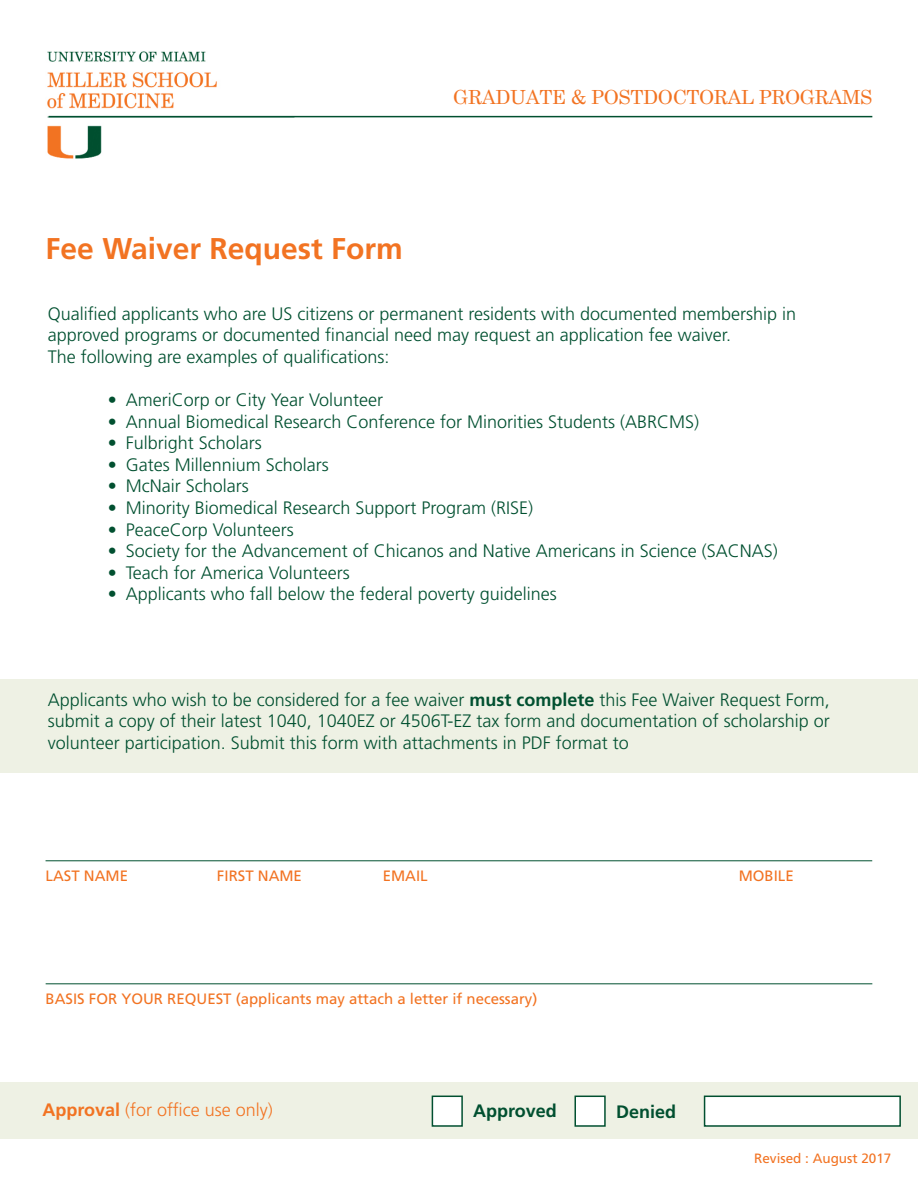
<style>
.page{position:relative;width:918px;height:1188px;background:#fff}
.page>*{position:absolute;margin:0;border:0;box-sizing:border-box;transform-origin:0 0}
.t1{font:700 30px "Frutiger LT Std";color:#f27322}
.t2{font:19.5px "Century Schoolbook";letter-spacing:-.02em;color:#f27322}
.t3{font:300 18px/21.6px "Frutiger LT Std";color:#015030}
.t4{font:300 18px "Frutiger LT Std";color:#f27322}
.t5{font:700 18px "Frutiger LT Std";color:#015030}
.t6{font:15px "Frutiger LT Std";color:#f27322}
.t7{font:13.5px "Frutiger LT Std";color:#f27322}
.s1{font-weight:700}
</style>
<div class="page">
<img style="left:47px;top:51px;width:248px;height:108px">
<hr style="left:49px;top:116px;width:823px;height:1px;background:#015030">
<div style="left:0;top:679px;width:918px;height:94px;background:#eef1e4"></div>
<hr style="left:46px;top:860px;width:826px;height:1px;background:#015030">
<hr style="left:46px;top:983px;width:826px;height:1px;background:#015030">
<div style="left:0;top:1082px;width:918px;height:56px;background:#eef1e4"></div>
<div style="left:432px;top:1096px;width:31px;height:31px;background:#fff;border:2px solid #015030"></div>
<div style="left:574px;top:1096px;width:32px;height:31px;background:#fff;border:2px solid #015030"></div>
<div style="left:704px;top:1096px;width:197px;height:31px;background:#fff;border:2px solid #015030"></div>
<p class="t1" style="left:46px;top:231px;width:359px">Fee Waiver Request Form</p>
<p class="t2" style="left:453px;top:85px;width:421px">GRADUATE &amp; POSTDOCTORAL PROGRAMS</p>
<p class="t3" style="left:48px;top:303px;width:750px">Qualified applicants who are US citizens or permanent residents with documented membership in approved programs or documented financial need may request an application fee waiver.</p>
<p class="t3" style="left:48px;top:346px;width:343px">The following are examples of qualifications:</p>
<p class="t3" style="left:108px;top:389px;width:277px">• AmeriCorp or City Year Volunteer</p>
<p class="t3" style="left:108px;top:411px;width:593px">• Annual Biomedical Research Conference for Minorities Students (ABRCMS)</p>
<p class="t3" style="left:108px;top:432px;width:156px">• Fulbright Scholars</p>
<p class="t3" style="left:108px;top:454px;width:223px">• Gates Millennium Scholars</p>
<p class="t3" style="left:108px;top:476px;width:142px">• McNair Scholars</p>
<p class="t3" style="left:108px;top:497px;width:427px">• Minority Biomedical Research Support Program (RISE)</p>
<p class="t3" style="left:108px;top:519px;width:188px">• PeaceCorp Volunteers</p>
<p class="t3" style="left:108px;top:540px;width:672px">• Society for the Advancement of Chicanos and Native Americans in Science (SACNAS)</p>
<p class="t3" style="left:108px;top:562px;width:244px">• Teach for America Volunteers</p>
<p class="t3" style="left:108px;top:584px;width:451px">• Applicants who fall below the federal poverty guidelines</p>
<p class="t3" style="left:48px;top:689px;width:784px;text-align:justify">Applicants who wish to be considered for a fee waiver <span class="s1">must complete</span> this Fee Waiver Request Form, submit a copy of their latest 1040, 1040EZ or 4506T-EZ tax form and documentation of scholarship or volunteer participation. Submit this form with attachments in PDF format to</p>
<p class="t6" style="left:46px;top:867px;width:84px">LAST NAME</p>
<p class="t6" style="left:217px;top:867px;width:87px">FIRST NAME</p>
<p class="t6" style="left:383px;top:867px;width:46px">EMAIL</p>
<p class="t6" style="left:739px;top:867px;width:57px">MOBILE</p>
<p class="t6" style="left:46px;top:990px;width:493px">BASIS FOR YOUR REQUEST (applicants may attach a letter if necessary)</p>
<p class="t4" style="left:43px;top:1099px;width:232px"><span class="s1">Approval</span> (for office use only)</p>
<p class="t5" style="left:473px;top:1100px;width:85px">Approved</p>
<p class="t5" style="left:616px;top:1101px;width:62px">Denied</p>
<p class="t7" style="left:754px;top:1150px;width:139px">Revised : August 2017</p>
</div>
